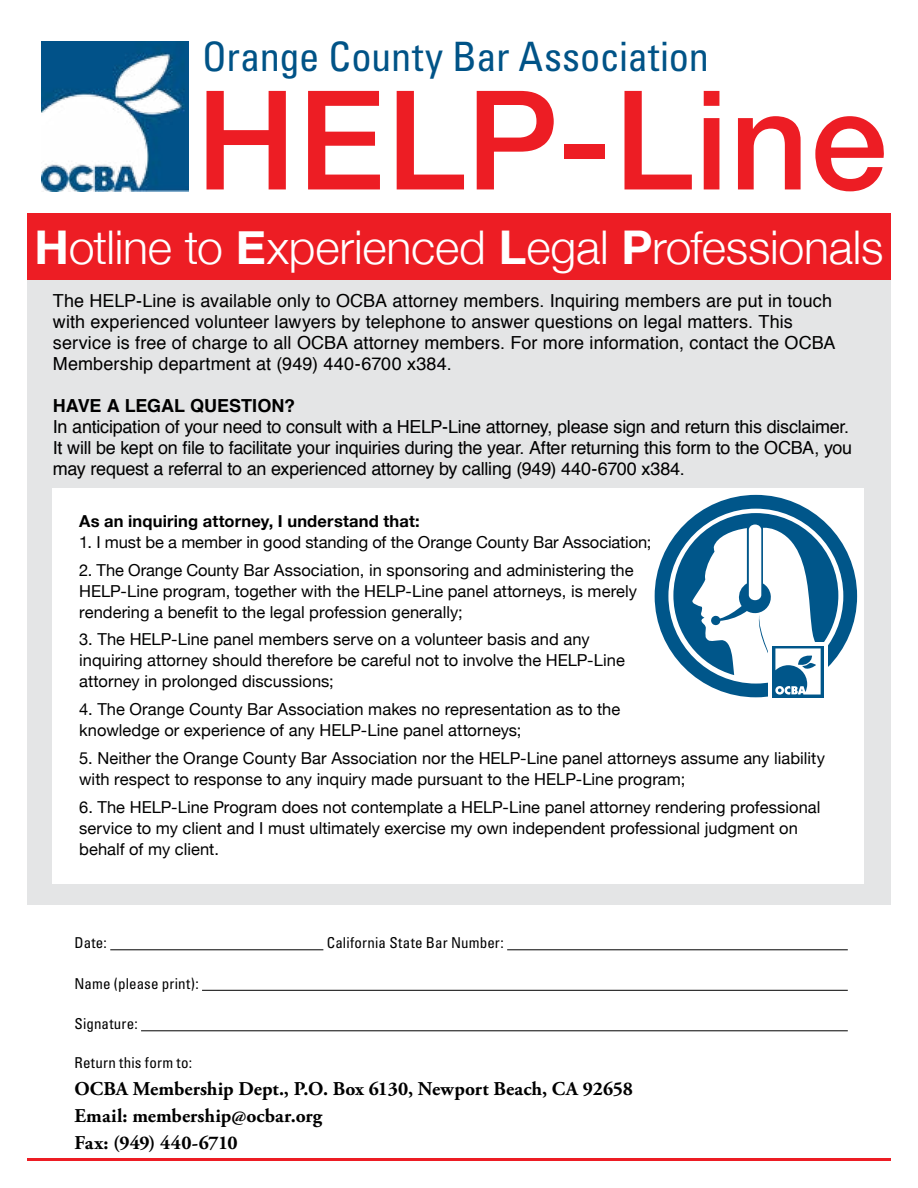
<style>
.page{position:relative;width:918px;height:1188px;background:#fff}
.page>*{position:absolute;margin:0;border:0;box-sizing:border-box;transform-origin:0 0}
.t1{font:500 138px "Helvetica Neue";letter-spacing:.01em;color:#ed1d24}
.t2{font:300 46.5px "Helvetica Neue";letter-spacing:-.005em;color:#fff}
.t3{font:condensed 40.5px "Univers LT Std";letter-spacing:-.005em;color:#005387}
.t4{font:700 19.5px/27px "Adobe Garamond Pro";color:#000}
.t5{font:18px/21px "Helvetica";letter-spacing:-.005em;color:#000}
.t6{font:700 18px "Helvetica";color:#000}
.t7{font:16.5px/21px "Helvetica Neue";color:#000}
.t8{font:700 16.5px "Helvetica Neue";letter-spacing:.01em;color:#000}
.t9{font:condensed 15px "Univers LT Std";letter-spacing:.01em;color:#000}
.s1{font-weight:700}
</style>
<div class="page">
<div style="left:27px;top:245px;width:864px;height:659px;background:#e4e5e6"></div>
<div style="left:53px;top:488px;width:811px;height:395px;background:#fff"></div>
<img style="left:41px;top:41px;width:147px;height:151px">
<div style="left:27px;top:214px;width:864px;height:66px;background:#ed1d24"></div>
<hr style="left:110px;top:949px;width:213px;height:1px;background:#000">
<hr style="left:507px;top:949px;width:341px;height:1px;background:#000">
<hr style="left:202px;top:990px;width:646px;height:1px;background:#000">
<hr style="left:141px;top:1030px;width:707px;height:1px;background:#000">
<hr style="left:27px;top:1158px;width:864px;height:3px;background:#ed1d24">
<div style="left:768px;top:642px;width:60px;height:59px;background:linear-gradient(to right,#fff,#fff)"></div>
<svg style="left:655px;top:495px;width:202px;height:202px"></svg>
<h3 class="t3" style="left:202px;top:31px;width:508px">Orange County Bar Association</h3>
<h1 class="t1" style="left:196px;top:29px;width:692px">HELP-Line</h1>
<h2 class="t2" style="left:35px;top:210px;width:851px"><span class="s1">H</span>otline to <span class="s1">E</span>xperienced <span class="s1">L</span>egal <span class="s1">P</span>rofessionals</h2>
<p class="t5" style="left:53px;top:291px;width:784px">The HELP-Line is available only to OCBA attorney members. Inquiring members are put in touch with experienced volunteer lawyers by telephone to answer questions on legal matters. This service is free of charge to all OCBA attorney members. For more information, contact the OCBA Membership department at (949) 440-6700 x384.</p>
<p class="t6" style="left:53px;top:391px;width:244px">HAVE A LEGAL QUESTION?</p>
<p class="t5" style="left:53px;top:417px;width:801px">In anticipation of your need to consult with a HELP-Line attorney, please sign and return this disclaimer.<br>It will be kept on file to facilitate your inquiries during the year. After returning this form to the OCBA, you may request a referral to an experienced attorney by calling (949) 440-6700 x384.</p>
<p class="t8" style="left:79px;top:506px;width:342px">As an inquiring attorney, I understand that:</p>
<p class="t7" style="left:79px;top:530px;width:574px">1. I must be a member in good standing of the Orange County Bar Association;</p>
<p class="t7" style="left:79px;top:558px;width:559px">2. The Orange County Bar Association, in sponsoring and administering the<br>HELP-Line program, together with the HELP-Line panel attorneys, is merely rendering a benefit to the legal profession generally;</p>
<p class="t7" style="left:79px;top:628px;width:547px">3. The HELP-Line panel members serve on a volunteer basis and any inquiring attorney should therefore be careful not to involve the HELP-Line attorney in prolonged discussions;</p>
<p class="t7" style="left:79px;top:698px;width:543px">4. The Orange County Bar Association makes no representation as to the knowledge or experience of any HELP-Line panel attorneys;</p>
<p class="t7" style="left:79px;top:746px;width:747px">5. Neither the Orange County Bar Association nor the HELP-Line panel attorneys assume any liability with respect to response to any inquiry made pursuant to the HELP-Line program;</p>
<p class="t7" style="left:79px;top:795px;width:743px">6. The HELP-Line Program does not contemplate a HELP-Line panel attorney rendering professional service to my client and I must ultimately exercise my own independent professional judgment on behalf of my client.</p>
<p class="t9" style="left:75px;top:933px;width:34px">Date:</p>
<p class="t9" style="left:327px;top:933px;width:179px">California State Bar Number:</p>
<p class="t9" style="left:75px;top:974px;width:126px">Name (please print):</p>
<p class="t9" style="left:75px;top:1014px;width:65px">Signature:</p>
<p class="t9" style="left:75px;top:1053px;width:119px">Return this form to:</p>
<p class="t4" style="left:75px;top:1076px;width:560px">OCBA Membership Dept., P.O. Box 6130, Newport Beach, CA 92658<br>Email: membership@ocbar.org<br>Fax: (949) 440-6710</p>
</div>
